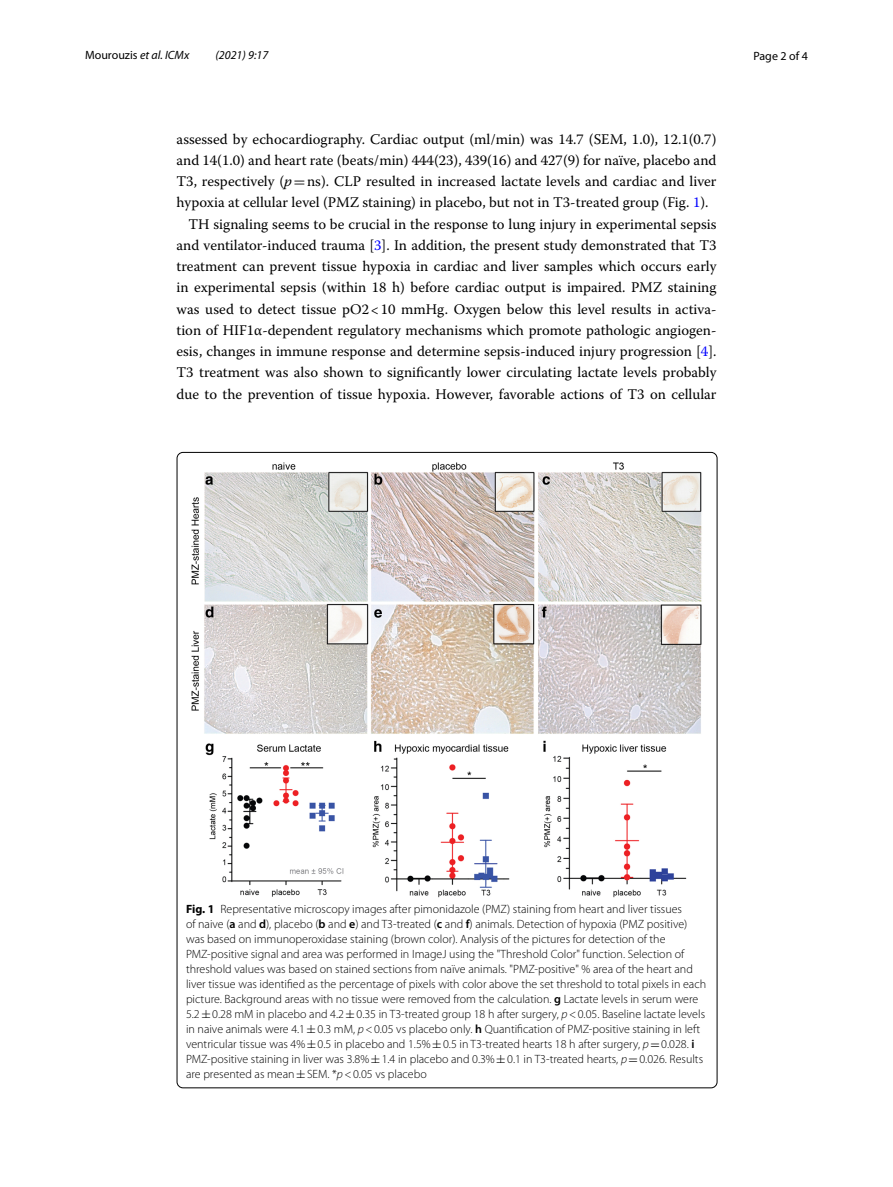
<style>
.page{position:relative;width:893px;height:1187px;background:#fff}
.page>*{position:absolute;margin:0;border:0;box-sizing:border-box;transform-origin:0 0}
.t1{font:14.7px "Warnock Pro";color:#000}
.t2{font:300 12px/15px "Myriad Pro";color:#000}
.t3{font:12px "Myriad Pro";color:#000}
.t4{font:italic 12px "Myriad Pro";color:#000}
.s1{font-style:italic}
.s2{font-family:"MTSY"}
.s3{color:#00f}
.s4{font-weight:700}
.s5{font-weight:600}
.s6{font-family:"MTSY";font-weight:400}
</style>
<div class="page">
<img style="left:192px;top:462px;width:510px;height:435px">
<p class="t3" style="left:85px;top:48px;width:106px">Mourouzis <span class="s1">et al. ICMx</span></p>
<p class="t4" style="left:215px;top:48px;width:54px">(2021) 9:17</p>
<p class="t3" style="left:753px;top:48px;width:56px">Page 2 of 4</p>
<p class="t1" style="left:176px;top:130px;width:541px">assessed by echocardiography. Cardiac output (ml/min) was 14.7 (SEM, 1.0), 12.1(0.7)</p>
<p class="t1" style="left:176px;top:151px;width:541px">and 14(1.0) and heart rate (beats/min) 444(23), 439(16) and 427(9) for naïve, placebo and</p>
<p class="t1" style="left:176px;top:172px;width:542px">T3, respectively (<span class="s1">p</span><span class="s2">=</span>ns). CLP resulted in increased lactate levels and cardiac and liver</p>
<p class="t1" style="left:176px;top:194px;width:534px">hypoxia at cellular level (PMZ staining) in placebo, but not in T3-treated group (Fig. <span class="s3">1</span>).</p>
<p class="t1" style="left:188px;top:215px;width:530px">TH signaling seems to be crucial in the response to lung injury in experimental sepsis</p>
<p class="t1" style="left:176px;top:236px;width:542px">and ventilator-induced trauma [<span class="s3">3</span>]. In addition, the present study demonstrated that T3</p>
<p class="t1" style="left:176px;top:257px;width:542px">treatment can prevent tissue hypoxia in cardiac and liver samples which occurs early</p>
<p class="t1" style="left:176px;top:279px;width:542px">in experimental sepsis (within 18 h) before cardiac output is impaired. PMZ staining</p>
<p class="t1" style="left:176px;top:300px;width:542px">was used to detect tissue pO2&lt;10 mmHg. Oxygen below this level results in activa-</p>
<p class="t1" style="left:176px;top:321px;width:542px">tion of HIF1α-dependent regulatory mechanisms which promote pathologic angiogen-</p>
<p class="t1" style="left:176px;top:342px;width:541px">esis, changes in immune response and determine sepsis-induced injury progression [<span class="s3">4</span>].</p>
<p class="t1" style="left:176px;top:363px;width:541px">T3 treatment was also shown to significantly lower circulating lactate levels probably</p>
<p class="t1" style="left:176px;top:385px;width:542px">due to the prevention of tissue hypoxia. However, favorable actions of T3 on cellular</p>
<p class="t2" style="left:186px;top:901px;width:522px"><span class="s4">Fig. 1</span> Representative microscopy images after pimonidazole (PMZ) staining from heart and liver tissues<br>of naive (<span class="s5">a</span> and <span class="s5">d</span>), placebo (<span class="s5">b</span> and <span class="s5">e</span>) and T3-treated (<span class="s5">c</span> and <span class="s5">f</span>) animals. Detection of hypoxia (PMZ positive) was based on immunoperoxidase staining (brown color). Analysis of the pictures for detection of the PMZ-positive signal and area was performed in ImageJ using the "Threshold Color" function. Selection of threshold values was based on stained sections from naïve animals. "PMZ-positive" % area of the heart and liver tissue was identified as the percentage of pixels with color above the set threshold to total pixels in each picture. Background areas with no tissue were removed from the calculation. <span class="s5">g</span> Lactate levels in serum were 5.2<span class="s6">±</span>0.28 mM in placebo and 4.2<span class="s6">±</span>0.35 in T3-treated group 18 h after surgery, <span class="s1">p</span>&lt;0.05. Baseline lactate levels in naive animals were 4.1<span class="s6">±</span>0.3 mM, <span class="s1">p</span>&lt;0.05 vs placebo only. <span class="s5">h</span> Quantification of PMZ-positive staining in left ventricular tissue was 4%<span class="s6">±</span>0.5 in placebo and 1.5%<span class="s6">±</span>0.5 in T3-treated hearts 18 h after surgery, <span class="s1">p</span><span class="s6">=</span>0.028. <span class="s5">i </span>PMZ-positive staining in liver was 3.8%<span class="s6">±</span>1.4 in placebo and 0.3%<span class="s6">±</span>0.1 in T3-treated hearts, <span class="s1">p</span><span class="s6">=</span>0.026. Results are presented as mean<span class="s6">±</span>SEM. *<span class="s1">p</span>&lt;0.05 vs placebo</p>
</div>
